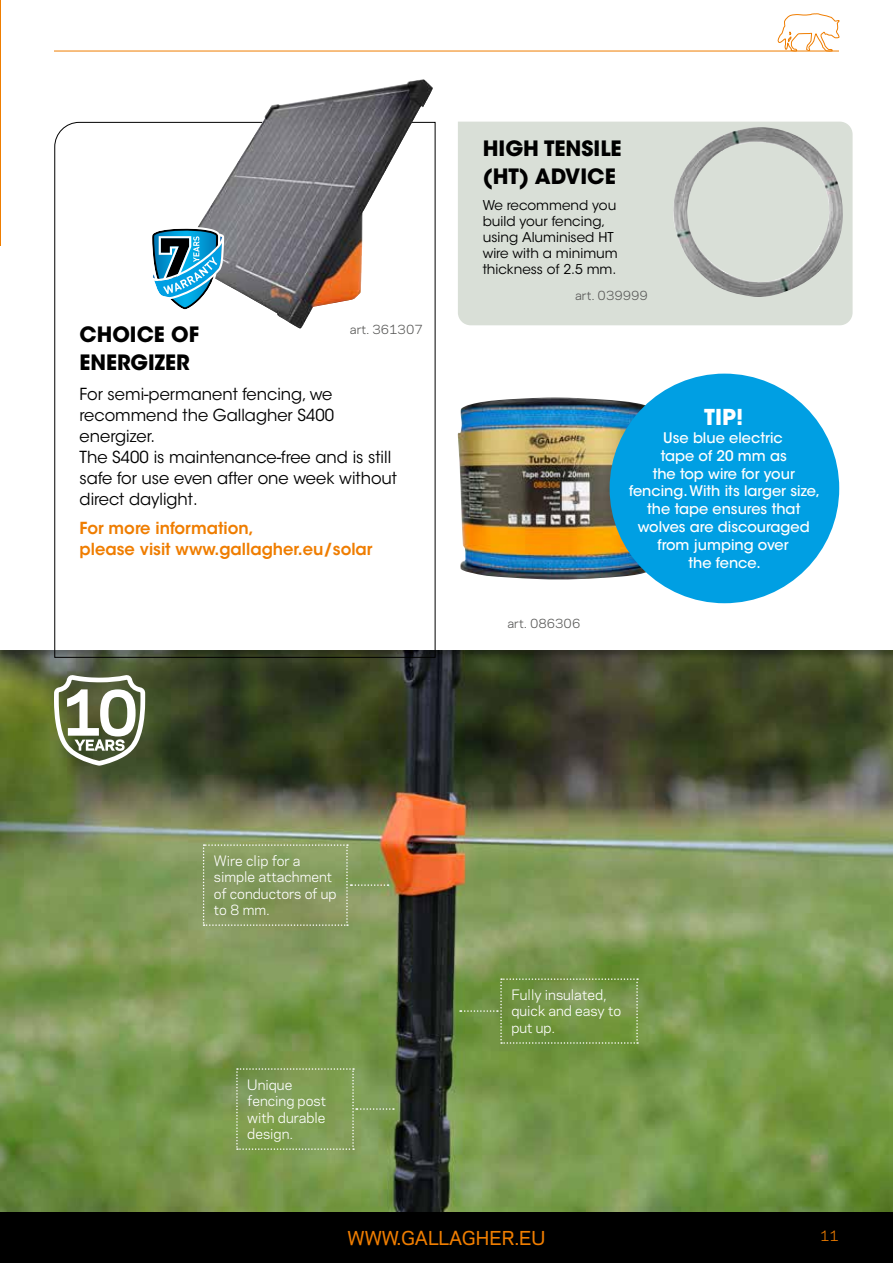
<style>
.page{position:relative;width:893px;height:1263px;background:#fff}
.page>*{position:absolute;margin:0;border:0;box-sizing:border-box;transform-origin:0 0}
.t1{font:700 21.75px "ITC Avant Garde Std";color:#fff}
.t2{font:700 21px/28.5px "ITC Avant Garde Std";color:#000}
.t3{font:500 18px "Galaxie Polaris";color:#ef7d00}
.t4{font:16.5px/21px "ITC Avant Garde Std";color:#000}
.t5{font:600 16.5px/21px "ITC Avant Garde Std";color:#ef7d00}
.t6{font:500 14.55px/17.9px "ITC Avant Garde Std";color:#fff;text-align:center}
.t7{font:13.5px/16.2px "Galaxie Polaris";color:#fff}
.t8{font:13.5px/16.2px "ITC Avant Garde Std";color:#000}
.t9{font:13.5px "Galaxie Polaris";color:#ef7d00}
.t10{font:12px "Galaxie Polaris";color:#575756}
</style>
<div class="page">
<img style="left:0;top:660px;width:893px;height:552px">
<div style="left:458px;top:122px;width:395px;height:203px;background:#d9dfd7"></div>
<svg style="left:54px;top:122px;width:382px;height:536px"></svg>
<hr style="left:0;top:0;width:1px;height:245px;background:#ef7d00">
<img style="left:673px;top:127px;width:171px;height:172px">
<img style="left:187px;top:79px;width:246px;height:250px">
<hr style="left:54px;top:51px;width:785px;height:1px;background:#ef7d00">
<svg style="left:777px;top:13px;width:63px;height:39px"></svg>
<img style="left:458px;top:397px;width:197px;height:183px">
<svg style="left:54px;top:674px;width:91px;height:92px"></svg>
<div style="left:0;top:1212px;width:893px;height:51px;background:#000"></div>
<svg style="left:203px;top:844px;width:186px;height:82px;background:#8a9d62"></svg>
<svg style="left:460px;top:978px;width:178px;height:66px;background:#749645"></svg>
<svg style="left:236px;top:1068px;width:158px;height:82px;background:#819e57"></svg>
<div style="left:610px;top:374px;width:229px;height:229px;background:#009fe3;border-radius:50%"></div>
<svg style="left:150px;top:227px;width:74px;height:84px"></svg>
<p class="t2" style="left:483px;top:134px;width:140px">HIGH TENSILE (HT) ADVICE</p>
<p class="t8" style="left:483px;top:197px;width:136px">We recommend you build your fencing, using Aluminised HT wire with a minimum thickness of 2.5 mm.</p>
<p class="t10" style="left:350px;top:321px;width:74px">art. 361307</p>
<p class="t2" style="left:80px;top:320px;width:121px">CHOICE OF<br>ENERGIZER</p>
<p class="t4" style="left:80px;top:383px;width:319px">For semi-permanent fencing, we recommend the Gallagher S400 energizer.<br>The S400 is maintenance-free and is still safe for use even after one week without direct daylight.</p>
<p class="t5" style="left:80px;top:518px;width:294px">For more information,<br>please visit www.gallagher.eu/solar</p>
<p class="t10" style="left:575px;top:286px;width:74px">art. 039999</p>
<p class="t10" style="left:507px;top:615px;width:74px">art. 086306</p>
<h1 class="t1" style="left:704px;top:403px;width:41px">TIP!</h1>
<p class="t6" style="left:629px;top:429px;width:193px">Use blue electric<br>tape of 20 mm as<br>the top wire for your fencing. With its larger size, the tape ensures that wolves are discouraged from jumping over<br>the fence.</p>
<p class="t7" style="left:214px;top:852px;width:124px">Wire clip for a simple attachment of conductors of up to 8 mm.</p>
<p class="t7" style="left:247px;top:1076px;width:80px">Unique fencing post with durable design.</p>
<p class="t7" style="left:511px;top:986px;width:111px">Fully insulated, quick and easy to put up.</p>
<p class="t3" style="left:348px;top:1224px;width:199px">WWW.GALLAGHER.EU</p>
<p class="t9" style="left:820px;top:1226px;width:20px">11</p>
</div>
